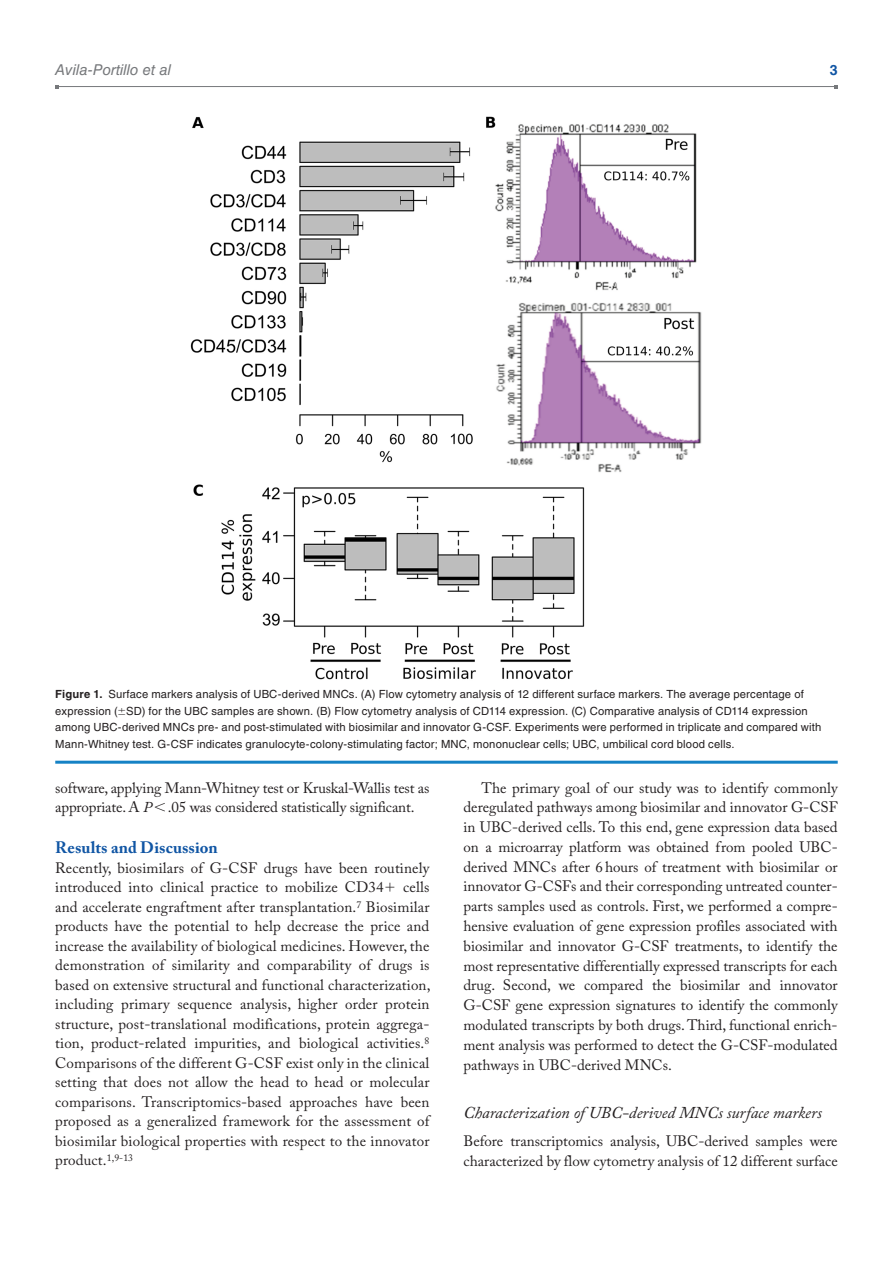
<style>
.page{position:relative;width:893px;height:1263px;background:#fff}
.page>*{position:absolute;margin:0;border:0;box-sizing:border-box;transform-origin:0 0}
.t1{font:italic 16.5px "Adobe Caslon Pro";color:#231f20}
.t2{font:700 16.5px "Adobe Caslon Pro";letter-spacing:.005em;color:#1055a4}
.t3{font:15px/19.5px "Adobe Caslon Pro";color:#231f20}
.t4{font:italic 15px "Helvetica LT Std";color:#76787b}
.t5{font:700 14.25px "Helvetica LT Std";color:#1055a4}
.t6{font:11.25px/16.5px "Helvetica LT Std";letter-spacing:.015em;color:#231f20}
.s1{font-weight:700}
.s2{font-style:italic}
</style>
<div class="page">
<hr style="left:57px;top:86px;width:779px;height:1px;background:#76787b">
<hr style="left:55px;top:761px;width:783px;height:3px;background:#1582c5">
<img style="left:190px;top:116px;width:512px;height:564px">
<p class="t4" style="left:55px;top:61px;width:117px">Avila-Portillo et al</p>
<p class="t5" style="left:830px;top:61px;width:9px">3</p>
<p class="t6" style="left:55px;top:686px;width:768px"><span class="s1">Figure 1.</span> Surface markers analysis of UBC-derived MNCs. (A) Flow cytometry analysis of 12 different surface markers. The average percentage of expression ( SD) for the UBC samples are shown. (B) Flow cytometry analysis of CD114 expression. (C) Comparative analysis of CD114 expression among UBC-derived MNCs pre- and post-stimulated with biosimilar and innovator G-CSF. Experiments were performed in triplicate and compared with Mann-Whitney test. G-CSF indicates granulocyte-colony-stimulating factor; MNC, mononuclear cells; UBC, umbilical cord blood cells.</p>
<p class="t3" style="left:55px;top:778px;width:376px">software, applying Mann-Whitney test or Kruskal-Wallis test as appropriate. A <span class="s2">P</span> .05 was considered statistically significant.</p>
<p class="t2" style="left:55px;top:838px;width:164px">Results and Discussion</p>
<p class="t3" style="left:55px;top:858px;width:376px">Recently, biosimilars of G-CSF drugs have been routinely introduced into clinical practice to mobilize CD34</p>
<p class="t3" style="left:55px;top:877px;width:377px;text-align:justify;text-indent:348px">cells and accelerate engraftment after transplantation.<sup>7</sup> Biosimilar products have the potential to help decrease the price and increase the availability of biological medicines. However, the demonstration of similarity and comparability of drugs is based on extensive structural and functional characterization, including primary sequence analysis, higher order protein structure, post-translational modifications, protein aggrega&shy;tion, product-related impurities, and biological activities.<sup>8<br></sup>Comparisons of the different G-CSF exist only in the clinical setting that does not allow the head to head or molecular comparisons. Transcriptomics-based approaches have been proposed as a generalized framework for the assessment of biosimilar biological properties with respect to the innovator product.<sup>1,9-13</sup></p>
<p class="t3" style="left:463px;top:778px;width:376px;text-align:justify;text-indent:18px">The primary goal of our study was to identify commonly deregulated pathways among biosimilar and innovator G-CSF in UBC-derived cells. To this end, gene expression data based on a microarray platform was obtained from pooled UBC&shy;derived MNCs after 6hours of treatment with biosimilar or innovator G-CSFs and their corresponding untreated counter&shy;parts samples used as controls. First, we performed a compre&shy;hensive evaluation of gene expression profiles associated with biosimilar and innovator G-CSF treatments, to identify the most representative differentially expressed transcripts for each drug. Second, we compared the biosimilar and innovator G-CSF gene expression signatures to identify the commonly modulated transcripts by both drugs. Third, functional enrich&shy;ment analysis was performed to detect the G-CSF-modulated pathways in UBC-derived MNCs.</p>
<p class="t1" style="left:463px;top:1102px;width:360px">Characterization of UBC-derived MNCs surface markers</p>
<p class="t3" style="left:463px;top:1131px;width:376px">Before transcriptomics analysis, UBC-derived samples were characterized by flow cytometry analysis of 12 different surface</p>
</div>
